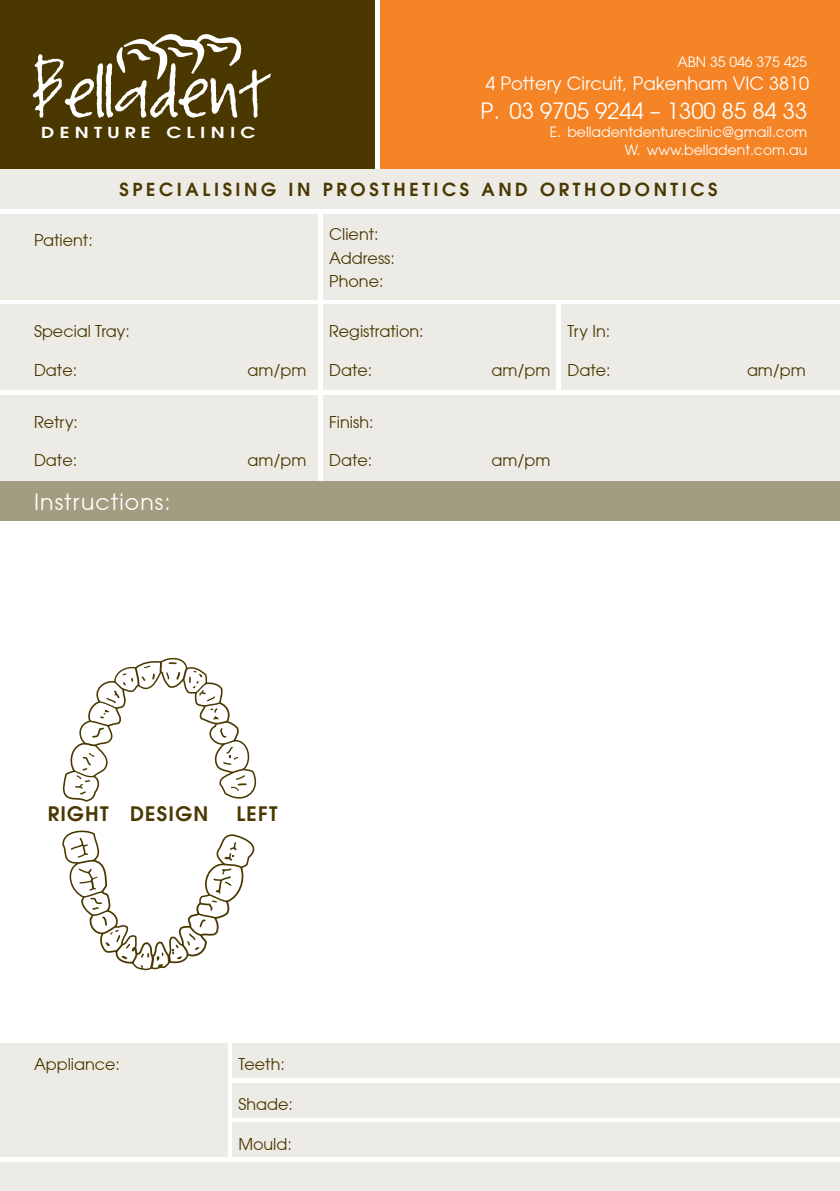
<style>
.page{position:relative;width:840px;height:1191px;background:#fff}
.page>*{position:absolute;margin:0;border:0;box-sizing:border-box;transform-origin:0 0}
.t1{font:92.6px "I Love Derwin";color:#fff;scale:.96 1}
.t2{font:22px "Avant Garde";color:#fff}
.t3{font:22px "Avant Garde";letter-spacing:.05em;color:#fff}
.t4{font:600 20px "Avant Garde";letter-spacing:.06em;color:#4a3800}
.t5{font:600 18px "Avant Garde";letter-spacing:.2em;color:#4a3800}
.t6{font:18px "Avant Garde";color:#fff}
.t7{font:16px "Avant Garde";color:#4a3800}
.t8{font:600 15.2px "Avant Garde";letter-spacing:.28em;color:#fff;scale:1.24 1}
.t9{font:14px/18px "Avant Garde";color:#fff;text-align:right}
</style>
<div class="page">
<div style="left:0;top:0;width:374px;height:170px;background:#4a3800"></div>
<div style="left:232px;top:1043px;width:607px;height:34px;background:#edebe6"></div>
<div style="left:0;top:1162px;width:839px;height:29px;background:#edebe6"></div>
<div style="left:0;top:1043px;width:227px;height:114px;background:#edebe6"></div>
<div style="left:232px;top:1083px;width:607px;height:34px;background:#edebe6"></div>
<div style="left:232px;top:1123px;width:607px;height:34px;background:#edebe6"></div>
<div style="left:380px;top:0;width:459px;height:170px;background:#f58426"></div>
<svg style="left:116px;top:34px;width:125px;height:46px"></svg>
<div style="left:0;top:214px;width:317px;height:85px;background:#edebe6"></div>
<div style="left:323px;top:214px;width:516px;height:85px;background:#edebe6"></div>
<div style="left:0;top:305px;width:317px;height:85px;background:#edebe6"></div>
<div style="left:323px;top:305px;width:233px;height:85px;background:#edebe6"></div>
<div style="left:561px;top:305px;width:278px;height:85px;background:#edebe6"></div>
<div style="left:0;top:395px;width:317px;height:86px;background:#edebe6"></div>
<div style="left:0;top:481px;width:839px;height:39px;background:#a49c80"></div>
<div style="left:323px;top:395px;width:516px;height:86px;background:#edebe6"></div>
<svg style="left:62px;top:830px;width:193px;height:140px"></svg>
<svg style="left:62px;top:657px;width:195px;height:145px"></svg>
<div style="left:0;top:169px;width:839px;height:39px;background:#edebe6"></div>
<h1 class="t1" style="left:33px;top:34px;width:242px">Belladent</h1>
<p class="t8" style="left:41px;top:122px;width:174px">DENTURE CLINIC</p>
<p class="t9" style="left:677px;top:52px;width:131px">ABN 35 046 375 425</p>
<p class="t6" style="left:485px;top:73px;width:325px">4 Pottery Circuit, Pakenham VIC 3810</p>
<h2 class="t2" style="left:480px;top:98px;width:328px">P. 03 9705 9244 – 1300 85 84 33</h2>
<p class="t9" style="left:549px;top:123px;width:259px">E. belladentdentureclinic@gmail.com<br>W. www.belladent.com.au</p>
<p class="t5" style="left:119px;top:177px;width:599px">SPECIALISING IN PROSTHETICS AND ORTHODONTICS</p>
<p class="t7" style="left:34px;top:231px;width:60px">Patient:</p>
<p class="t7" style="left:34px;top:322px;width:97px">Special Tray:</p>
<p class="t7" style="left:34px;top:360px;width:45px">Date:</p>
<p class="t7" style="left:247px;top:360px;width:60px">am/pm</p>
<p class="t7" style="left:34px;top:412px;width:45px">Retry:</p>
<p class="t7" style="left:34px;top:451px;width:45px">Date:</p>
<p class="t7" style="left:247px;top:451px;width:60px">am/pm</p>
<h2 class="t3" style="left:34px;top:489px;width:138px">Instructions:</h2>
<p class="t7" style="left:329px;top:224px;width:51px">Client:</p>
<p class="t7" style="left:329px;top:271px;width:56px">Phone:</p>
<p class="t7" style="left:329px;top:249px;width:67px">Address:</p>
<p class="t7" style="left:329px;top:322px;width:96px">Registration:</p>
<p class="t7" style="left:329px;top:360px;width:45px">Date:</p>
<p class="t7" style="left:491px;top:360px;width:60px">am/pm</p>
<p class="t7" style="left:329px;top:412px;width:46px">Finish:</p>
<p class="t7" style="left:329px;top:451px;width:45px">Date:</p>
<p class="t7" style="left:491px;top:451px;width:60px">am/pm</p>
<p class="t7" style="left:567px;top:322px;width:44px">Try In:</p>
<p class="t7" style="left:567px;top:360px;width:45px">Date:</p>
<p class="t7" style="left:746px;top:360px;width:60px">am/pm</p>
<p class="t4" style="left:48px;top:800px;width:162px">RIGHT DESIGN</p>
<p class="t4" style="left:236px;top:800px;width:42px">LEFT</p>
<p class="t7" style="left:34px;top:1054px;width:87px">Appliance:</p>
<p class="t7" style="left:238px;top:1054px;width:48px">Teeth:</p>
<p class="t7" style="left:238px;top:1094px;width:56px">Shade:</p>
<p class="t7" style="left:238px;top:1134px;width:55px">Mould:</p>
</div>
